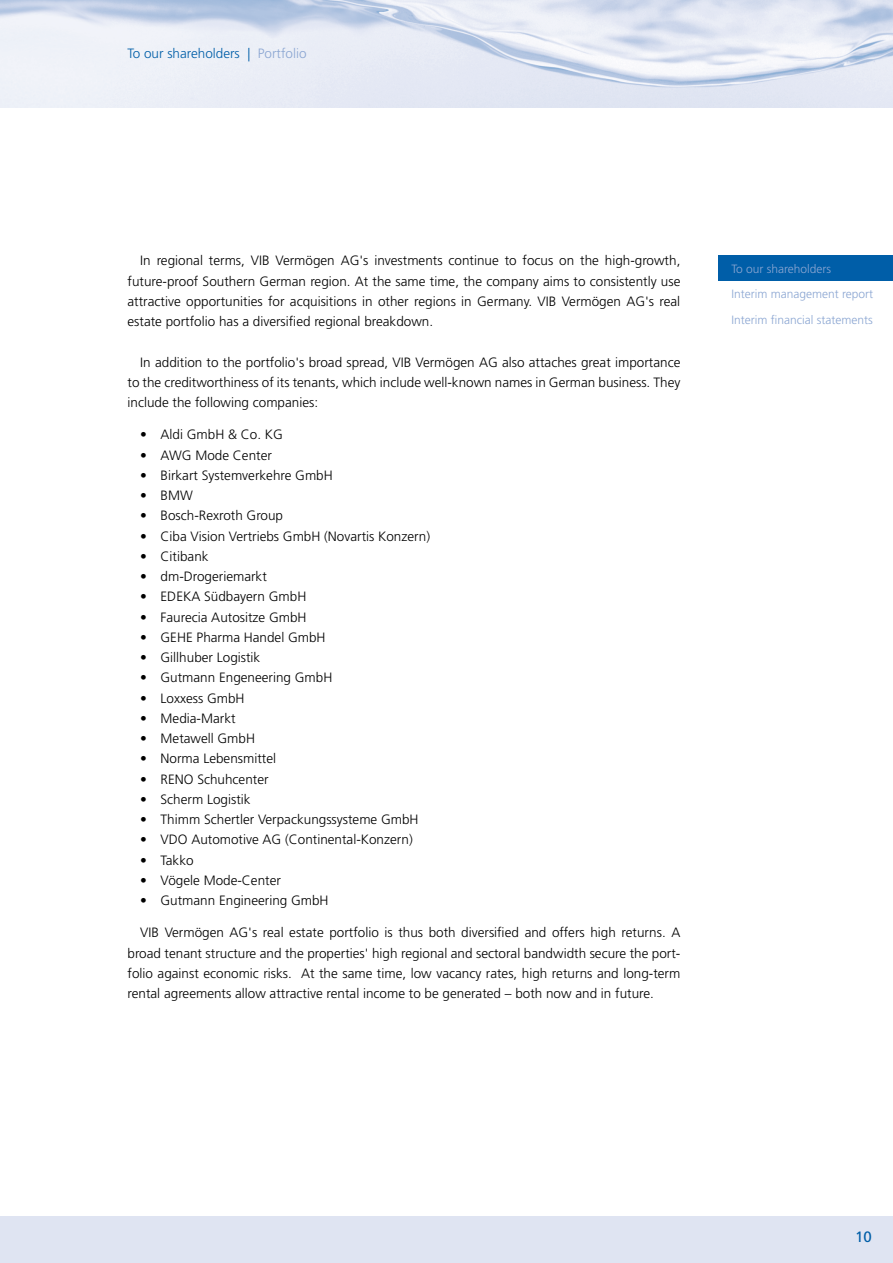
<style>
.page{position:relative;width:893px;height:1263px;background:#fff}
.page>*{position:absolute;margin:0;border:0;box-sizing:border-box;transform-origin:0 0}
.t1{font:15px "Frutiger LT Std";color:#005ea8}
.t2{font:300 13.5px/20.2px "Frutiger LT Std";color:#000;text-align:justify}
.t3{font:300 13.5px "Frutiger LT Std";color:#005ea8}
.t4{font:300 12px/25.5px "Frutiger LT Std";color:#8ba6d2}
.s1{color:#8ba6d2}
</style>
<div class="page">
<div style="left:0;top:1216px;width:893px;height:47px;background:#dfe4f2"></div>
<img style="left:0;top:0;width:893px;height:107px">
<div style="left:719px;top:255px;width:174px;height:26px;background:#005ea8"></div>
<p class="t3" style="left:128px;top:46px;width:181px">To our shareholders | <span class="s1">Portfolio</span></p>
<p class="t2" style="left:128px;top:251px;width:554px;text-indent:13px">In regional terms, VIB Vermögen AG's investments continue to focus on the high-growth, future-proof Southern German region. At the same time, the company aims to consistently use attractive opportunities for acquisitions in other regions in Germany. VIB Vermögen AG's real estate portfolio has a diversified regional breakdown.</p>
<p class="t2" style="left:128px;top:352px;width:554px;text-indent:13px">In addition to the portfolio's broad spread, VIB Vermögen AG also attaches great importance to the creditworthiness of its tenants, which include well-known names in German business. They include the following companies:</p>
<p class="t2" style="left:140px;top:425px;width:144px">• Aldi GmbH &amp; Co. KG</p>
<p class="t2" style="left:140px;top:445px;width:133px">• AWG Mode Center</p>
<p class="t2" style="left:140px;top:465px;width:194px">• Birkart Systemverkehre GmbH</p>
<p class="t2" style="left:140px;top:485px;width:54px">• BMW</p>
<p class="t2" style="left:140px;top:506px;width:144px">• Bosch-Rexroth Group</p>
<p class="t2" style="left:140px;top:526px;width:291px">• Ciba Vision Vertriebs GmbH (Novartis Konzern)</p>
<p class="t2" style="left:140px;top:546px;width:70px">• Citibank</p>
<p class="t2" style="left:140px;top:566px;width:128px">• dm-Drogeriemarkt</p>
<p class="t2" style="left:140px;top:587px;width:168px">• EDEKA Südbayern GmbH</p>
<p class="t2" style="left:140px;top:607px;width:168px">• Faurecia Autositze GmbH</p>
<p class="t2" style="left:140px;top:627px;width:187px">• GEHE Pharma Handel GmbH</p>
<p class="t2" style="left:140px;top:647px;width:122px">• Gillhuber Logistik</p>
<p class="t2" style="left:140px;top:668px;width:194px">• Gutmann Engeneering GmbH</p>
<p class="t2" style="left:140px;top:688px;width:106px">• Loxxess GmbH</p>
<p class="t2" style="left:140px;top:708px;width:97px">• Media-Markt</p>
<p class="t2" style="left:140px;top:728px;width:116px">• Metawell GmbH</p>
<p class="t2" style="left:140px;top:749px;width:137px">• Norma Lebensmittel</p>
<p class="t2" style="left:140px;top:769px;width:130px">• RENO Schuhcenter</p>
<p class="t2" style="left:140px;top:789px;width:112px">• Scherm Logistik</p>
<p class="t2" style="left:140px;top:809px;width:280px">• Thimm Schertler Verpackungssysteme GmbH</p>
<p class="t2" style="left:140px;top:830px;width:274px">• VDO Automotive AG (Continental-Konzern)</p>
<p class="t2" style="left:140px;top:850px;width:55px">• Takko</p>
<p class="t2" style="left:140px;top:870px;width:142px">• Vögele Mode-Center</p>
<p class="t2" style="left:140px;top:890px;width:190px">• Gutmann Engineering GmbH</p>
<p class="t2" style="left:128px;top:923px;width:554px;text-indent:13px">VIB Vermögen AG's real estate portfolio is thus both diversified and offers high returns. A broad tenant structure and the properties' high regional and sectoral bandwidth secure the port&shy;folio against economic risks. At the same time, low vacancy rates, high returns and long-term rental agreements allow attractive rental income to be generated – both now and in future.</p>
<p class="t4" style="left:731px;top:256px;width:143px">To our shareholders<br>Interim management report<br>Interim financial statements</p>
<p class="t1" style="left:855px;top:1228px;width:18px">10</p>
</div>
